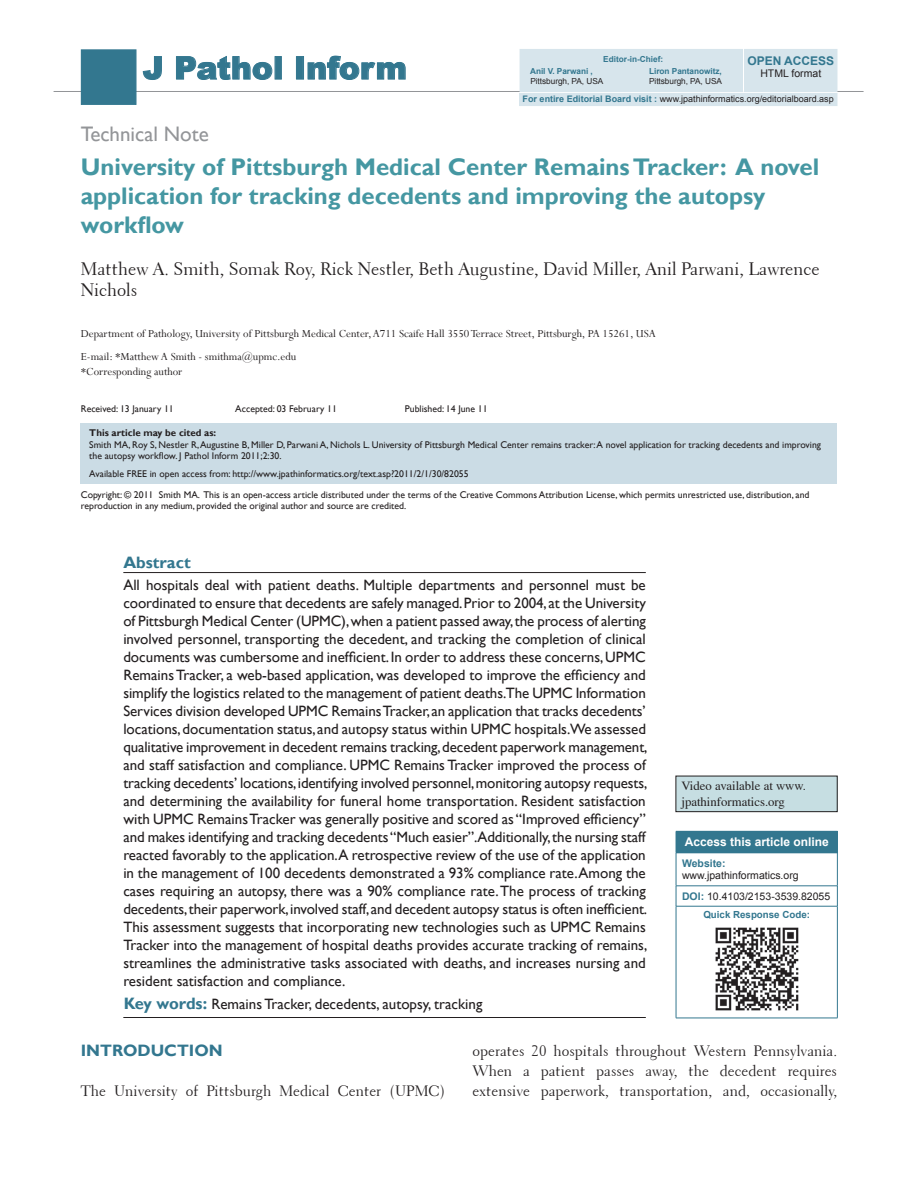
<style>
.page{position:relative;width:918px;height:1188px;background:#fff}
.page>*{position:absolute;margin:0;border:0;box-sizing:border-box;transform-origin:0 0}
.t1{font:900 31.5px "Arial";color:#33778f}
.Article_title{font:700 24px/28.8px "Gill Sans";color:#4597a2}
.Article_Type{font:21px "Gill Sans";color:#939598}
.Author_name{font:18px/21px "Transitional 521 BT Roman A";color:#231f20}
.Abstract_Heading{font:700 16.5px "Gill Sans";color:#33778f}
.Abstract_text{font:15px/18px "Gill Sans";color:#231f20}
.TX{font:15px/20.1px "Transitional 521 BT Roman A";color:#231f20;text-align:justify}
.Keywords{font:15px "Gill Sans";color:#231f20}
.t2{font:12.75px/15.3px "Times";color:#231f20}
.Author_dept{font:12px "Perpetua";color:#231f20}
.E-mails{font:12px/15px "Perpetua";color:#231f20}
.t3{font:700 12px "Arial";color:#fff}
.t4{font:700 12px "Arial";color:#33778f}
.t5{font:10.5px/12.6px "Arial";color:#231f20}
.Published{font:9.75px/11.7px "Gill Sans";color:#231f20}
.t6{font:700 9.75px "Arial";color:#33778f}
.t7{font:9px "Arial";color:#231f20}
.t8{font:700 8.25px "Arial";letter-spacing:-.005em;color:#33778f}
.t9{font:8.25px "Arial";letter-spacing:-.005em;color:#231f20}
.s1{font-weight:700;color:#33778f}
.s2{font-weight:700}
.s3{font-weight:700;font-size:16.5px;color:#33778f}
</style>
<div class="page">
<hr style="left:54px;top:91px;width:810px;height:1px;background:#939598">
<svg style="left:143px;top:56px;width:19px;height:24px"></svg>
<svg style="left:176px;top:56px;width:96px;height:24px"></svg>
<div style="left:275px;top:56px;width:7px;height:23px;border:1px solid #33778f"></div>
<div style="left:296px;top:56px;width:8px;height:23px;border:1px solid #33778f"></div>
<svg style="left:308px;top:56px;width:98px;height:24px"></svg>
<div style="left:81px;top:49px;width:56px;height:56px;background:#33778f;border:1px solid #33778f"></div>
<div style="left:520px;top:49px;width:222px;height:43px;background:#d7e5ec"></div>
<div style="left:520px;top:93px;width:317px;height:13px;background:#d7e5ec"></div>
<div style="left:745px;top:49px;width:92px;height:43px;background:#d7e5ec"></div>
<hr style="left:123px;top:572px;width:523px;height:1px;background:#231f20">
<hr style="left:123px;top:1017px;width:523px;height:1px;background:#231f20">
<div style="left:81px;top:423px;width:756px;height:61px;background:#cbdce5"></div>
<div style="left:676px;top:831px;width:161px;height:22px;background:#33778f"></div>
<hr style="left:676px;top:853px;width:1px;height:33px;background:#33778f">
<svg style="left:676px;top:887px;width:1px;height:19px"></svg>
<hr style="left:676px;top:831px;width:162px;height:1px;background:#33778f">
<svg style="left:837px;top:832px;width:1px;height:21px"></svg>
<hr style="left:837px;top:853px;width:1px;height:33px;background:#33778f">
<svg style="left:837px;top:887px;width:1px;height:19px"></svg>
<hr style="left:676px;top:906px;width:1px;height:112px;background:#33778f">
<hr style="left:676px;top:853px;width:162px;height:1px;background:#33778f">
<hr style="left:676px;top:886px;width:162px;height:1px;background:#33778f">
<hr style="left:676px;top:906px;width:162px;height:1px;background:#33778f">
<hr style="left:837px;top:906px;width:1px;height:112px;background:#33778f">
<hr style="left:676px;top:1018px;width:162px;height:1px;background:#33778f">
<img style="left:715px;top:927px;width:84px;height:84px">
<div style="left:676px;top:776px;width:161px;height:36px;background:#c6dee2"></div>
<div style="left:676px;top:776px;width:161px;height:36px;border:1px solid #231f20"></div>
<p class="t1" style="left:143px;top:45px;width:266px">J Pathol Inform</p>
<p class="t8" style="left:603px;top:54px;width:62px">Editor-in-Chief:</p>
<p class="t4" style="left:747px;top:53px;width:88px">OPEN ACCESS</p>
<p class="t5" style="left:760px;top:67px;width:62px">HTML format</p>
<p class="t8" style="left:530px;top:66px;width:64px">Anil V. Parwani ,</p>
<p class="t8" style="left:649px;top:66px;width:74px">Liron Pantanowitz,</p>
<p class="t9" style="left:530px;top:76px;width:74px">Pittsburgh, PA, USA</p>
<p class="t9" style="left:649px;top:76px;width:74px">Pittsburgh, PA, USA</p>
<p class="t7" style="left:523px;top:93px;width:313px"><span class="s1">For entire Editorial Board visit :</span> www.jpathinformatics.org/editorialboard.asp</p>
<p class="Article_Type" style="left:81px;top:122px;width:130px">Technical Note</p>
<p class="Article_title" style="left:81px;top:153px;width:740px">University of Pittsburgh Medical Center Remains Tracker: A novel application for tracking decedents and improving the autopsy workflow</p>
<p class="Author_name" style="left:81px;top:259px;width:740px">Matthew A. Smith, Somak Roy, Rick Nestler, Beth Augustine, David Miller, Anil Parwani, Lawrence<br>Nichols</p>
<p class="Author_dept" style="left:81px;top:326px;width:577px">Department of Pathology, University of Pittsburgh Medical Center, A711 Scaife Hall 3550 Terrace Street, Pittsburgh, PA 15261, USA</p>
<p class="E-mails" style="left:81px;top:349px;width:217px">E-mail: *Matthew A Smith - smithma@upmc.edu *Corresponding author</p>
<p class="Published" style="left:81px;top:403px;width:94px">Received: 13 January 11</p>
<p class="Published" style="left:235px;top:403px;width:103px">Accepted: 03 February 11</p>
<p class="Published" style="left:405px;top:403px;width:84px">Published: 14 June 11</p>
<p class="Published" style="left:89px;top:427px;width:733px"><span class="s2">This article may be cited as:<br></span>Smith MA, Roy S, Nestler R, Augustine B, Miller D, Parwani A, Nichols L. University of Pittsburgh Medical Center remains tracker: A novel application for tracking decedents and improving the autopsy workflow. J Pathol Inform 2011;2:30.</p>
<p class="Published" style="left:89px;top:468px;width:381px">Available FREE in open access from: http://www.jpathinformatics.org/text.asp?2011/2/1/30/82055</p>
<p class="Published" style="left:81px;top:489px;width:730px">Copyright: © 2011 Smith MA. This is an open-access article distributed under the terms of the Creative Commons Attribution License, which permits unrestricted use, distribution, and reproduction in any medium, provided the original author and source are credited.</p>
<p class="Abstract_Heading" style="left:123px;top:553px;width:69px">Abstract</p>
<p class="Abstract_text" style="left:123px;top:577px;width:526px">All hospitals deal with patient deaths. Multiple departments and personnel must be coordinated to ensure that decedents are safely managed. Prior to 2004, at the University of Pittsburgh Medical Center (UPMC), when a patient passed away, the process of alerting involved personnel, transporting the decedent, and tracking the completion of clinical documents was cumbersome and inefficient. In order to address these concerns, UPMC Remains Tracker, a web-based application, was developed to improve the efficiency and simplify the logistics related to the management of patient deaths.The UPMC Information Services division developed UPMC Remains Tracker, an application that tracks decedents’ locations, documentation status, and autopsy status within UPMC hospitals.We assessed qualitative improvement in decedent remains tracking, decedent paperwork management, and staff satisfaction and compliance. UPMC Remains Tracker improved the process of tracking decedents’ locations, identifying involved personnel, monitoring autopsy requests, and determining the availability for funeral home transportation. Resident satisfaction with UPMC Remains Tracker was generally positive and scored as “Improved efficiency” and makes identifying and tracking decedents “Much easier”.Additionally, the nursing staff reacted favorably to the application.A retrospective review of the use of the application in the management of 100 decedents demonstrated a 93% compliance rate.Among the cases requiring an autopsy, there was a 90% compliance rate. The process of tracking decedents, their paperwork, involved staff, and decedent autopsy status is often inefficient.<br>This assessment suggests that incorporating new technologies such as UPMC Remains Tracker into the management of hospital deaths provides accurate tracking of remains, streamlines the administrative tasks associated with deaths, and increases nursing and resident satisfaction and compliance.</p>
<p class="Keywords" style="left:124px;top:995px;width:360px"><span class="s3">Key words:</span> Remains Tracker, decedents, autopsy, tracking</p>
<h1 class="Abstract_Heading" style="left:81px;top:1041px;width:143px">INTRODUCTION</h1>
<p class="TX" style="left:81px;top:1081px;width:366px">The University of Pittsburgh Medical Center (UPMC)</p>
<p class="t2" style="left:681px;top:778px;width:126px">Video available at www. jpathinformatics.org</p>
<p class="t3" style="left:685px;top:834px;width:146px">Access this article online</p>
<p class="t5" style="left:682px;top:857px;width:118px"><span class="s1">Website: </span>www.jpathinformatics.org</p>
<p class="t5" style="left:682px;top:890px;width:150px"><span class="s1">DOI:</span> 10.4103/2153-3539.82055</p>
<p class="t6" style="left:703px;top:908px;width:108px">Quick Response Code:</p>
<p class="TX" style="left:472px;top:1041px;width:366px">operates 20 hospitals throughout Western Pennsylvania.<br>When a patient passes away, the decedent requires extensive paperwork, transportation, and, occasionally,</p>
</div>
